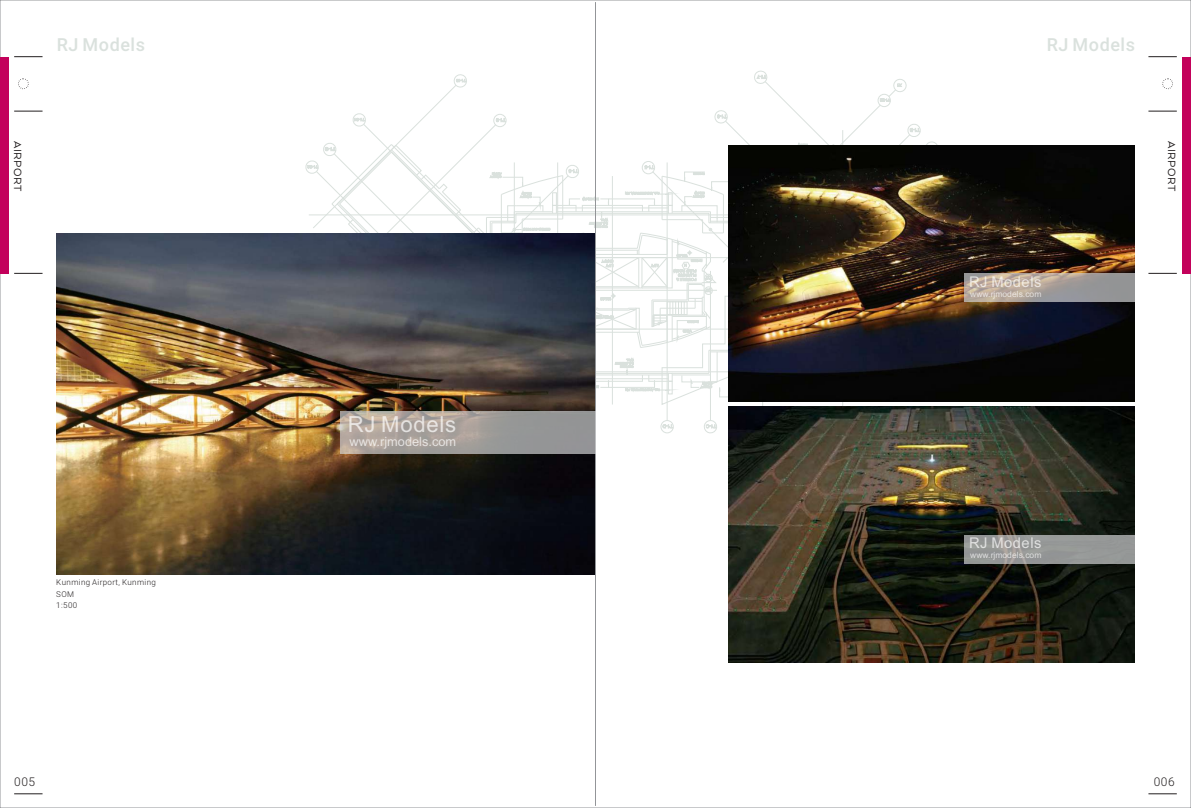
<style>
.page{position:relative;width:1191px;height:808px;background:#fff}
.page>*{position:absolute;margin:0;border:0;box-sizing:border-box;transform-origin:0 0}
.t1{font:22.1px "Arial";letter-spacing:.035em;color:rgb(255 255 255/.7)}
.t2{font:500 18px "Roboto";letter-spacing:.03em;color:#dae1dd}
.t3{font:14.8px "Arial";letter-spacing:.035em;color:rgb(255 255 255/.7)}
.t4{font:12.8px "Arial";color:rgb(255 255 255/.7)}
.t5{font:12px "Arquitecta W00";letter-spacing:.04em;color:#231f20}
.t6{font:300 12px "Roboto";letter-spacing:.05em;color:#231f20}
.t7{font:8.5px "Arial";color:rgb(255 255 255/.7)}
.t8{font:300 8px/11.5px "Roboto";letter-spacing:.05em;color:#231f20}
</style>
<div class="page">
<div style="left:660px;top:420px;width:13px;height:13px;border:1px solid #dae1dd;border-radius:50%"></div>
<svg style="left:662px;top:424px;width:11px;height:4px"></svg>
<hr style="left:667px;top:162px;width:1px;height:258px;background:#dae1dd">
<hr style="left:710px;top:271px;width:1px;height:149px;background:#dae1dd">
<svg style="left:704px;top:420px;width:13px;height:14px"></svg>
<hr style="left:762px;top:282px;width:1px;height:138px;background:#dae1dd">
<hr style="left:842px;top:130px;width:1px;height:290px;background:#dae1dd">
<svg style="left:305px;top:70px;width:642px;height:335px"></svg>
<img style="left:57px;top:234px;width:538px;height:340px">
<hr style="left:595px;top:2px;width:1px;height:804px;background:#939598">
<img style="left:729px;top:407px;width:405px;height:256px">
<img style="left:729px;top:145px;width:405px;height:256px">
<svg style="left:14px;top:793px;width:29px;height:1px"></svg>
<svg style="left:1148px;top:793px;width:28px;height:1px"></svg>
<svg style="left:14px;top:111px;width:29px;height:1px"></svg>
<svg style="left:14px;top:273px;width:29px;height:1px"></svg>
<svg style="left:14px;top:56px;width:29px;height:1px"></svg>
<div style="left:18px;top:79px;width:11px;height:10px;border:1px dashed #231f20;border-radius:50%"></div>
<svg style="left:1148px;top:111px;width:28px;height:1px"></svg>
<svg style="left:1148px;top:273px;width:28px;height:1px"></svg>
<svg style="left:1148px;top:56px;width:28px;height:1px"></svg>
<div style="left:1162px;top:79px;width:10px;height:10px;border:1px dashed #231f20;border-radius:50%"></div>
<div style="left:0;top:57px;width:9px;height:216px;background:#c3015b"></div>
<div style="left:1182px;top:57px;width:9px;height:216px;background:#c3015b"></div>
<div style="left:340px;top:411px;width:255px;height:43px;background:#d1d2d4;opacity:.7"></div>
<div style="left:964px;top:273px;width:170px;height:28px;background:#d1d2d4;opacity:.7"></div>
<div style="left:964px;top:535px;width:170px;height:28px;background:#d1d2d4;opacity:.7"></div>
<h2 class="t2" style="left:57px;top:37px;width:90px">RJ Models</h2>
<h2 class="t2" style="left:1046px;top:37px;width:90px">RJ Models</h2>
<h3 class="t5" style="left:25px;top:141px;width:52px;rotate:90deg">AIRPORT</h3>
<h3 class="t5" style="left:1178px;top:141px;width:52px;rotate:90deg">AIRPORT</h3>
<p class="t8" style="left:56px;top:578px;width:101px">Kunming Airport, Kunming<br>SOM<br>1:500</p>
<h3 class="t6" style="left:14px;top:777px;width:23px">005</h3>
<h1 class="t1" style="left:348px;top:415px;width:110px">RJ Models</h1>
<h3 class="t4" style="left:349px;top:437px;width:108px">www.rjmodels.com</h3>
<h3 class="t3" style="left:969px;top:276px;width:74px">RJ Models</h3>
<p class="t7" style="left:970px;top:290px;width:73px">www.rjmodels.com</p>
<h3 class="t3" style="left:969px;top:538px;width:74px">RJ Models</h3>
<p class="t7" style="left:970px;top:552px;width:73px">www.rjmodels.com</p>
<h3 class="t6" style="left:1153px;top:777px;width:23px">006</h3>
</div>
